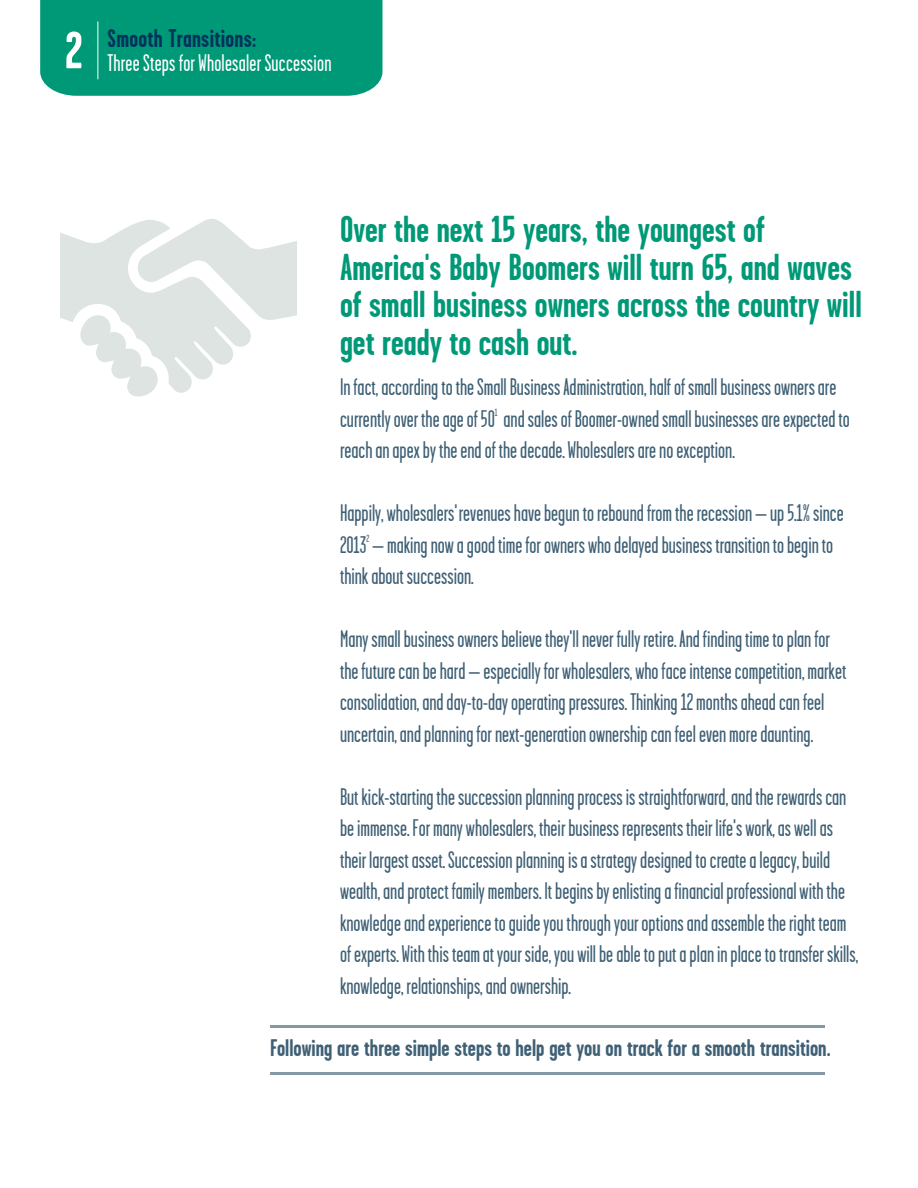
<style>
.page{position:relative;width:918px;height:1188px;background:#fff}
.page>*{position:absolute;margin:0;border:0;box-sizing:border-box;transform-origin:0 0}
.t1{font:700 37.5px/37.5px "Garage Gothic";color:#097}
.t2{font:700 25.5px "Garage Gothic";letter-spacing:.01em;color:#00335b}
.t3{font:24px/31.5px "Garage Gothic";color:#3f6075}
.t4{font:700 24px "Garage Gothic";color:#3f6075}
.t5{font:24px "Garage Gothic";letter-spacing:.01em;color:#fff}
.t6{font:10.5px "Garage Gothic";color:#3f6075}
.s1{font-size:52.5px;color:#fff}
</style>
<div class="page">
<div style="left:40px;top:0;width:342px;height:96px;background:#097"></div>
<hr style="left:98px;top:21px;width:1px;height:58px;background:#fff">
<svg style="left:60px;top:219px;width:237px;height:178px"></svg>
<hr style="left:270px;top:1025px;width:555px;height:2px;background:#8499a5">
<hr style="left:270px;top:1072px;width:555px;height:2px;background:#8499a5">
<p class="t2" style="left:65px;top:24px;width:193px"><span class="s1">2</span> Smooth Transitions:</p>
<p class="t5" style="left:108px;top:50px;width:225px">Three Steps for Wholesaler Succession</p>
<h1 class="t1" style="left:340px;top:211px;width:523px">Over the next 15 years, the youngest of America's Baby Boomers will turn 65, and waves of small business owners across the country will get ready to cash out.</h1>
<p class="t3" style="left:340px;top:372px;width:511px">In fact, according to the Small Business Administration, half of small business owners are currently over the age of 50 and sales of Boomer-owned small businesses are expected to</p>
<p class="t6" style="left:495px;top:407px;width:4px">1</p>
<p class="t3" style="left:340px;top:435px;width:396px">reach an apex by the end of the decade. Wholesalers are no exception.</p>
<p class="t3" style="left:340px;top:498px;width:505px">Happily, wholesalers'revenues have begun to rebound from the recession Ð up 5.1% since<br>2013 Ð making now a good time for owners who delayed business transition to begin to</p>
<p class="t6" style="left:366px;top:533px;width:4px">2</p>
<p class="t3" style="left:340px;top:561px;width:135px">think about succession.</p>
<p class="t3" style="left:340px;top:624px;width:508px">Many small business owners believe they'll never fully retire. And finding time to plan for the future can be hard Ð especially for wholesalers, who face intense competition, market consolidation, and day-to-day operating pressures. Thinking 12 months ahead can feel uncertain, and planning for next-generation ownership can feel even more daunting.</p>
<p class="t3" style="left:340px;top:781px;width:520px">But kick-starting the succession planning process is straightforward, and the rewards can be immense. For many wholesalers, their business represents their life's work, as well as their largest asset. Succession planning is a strategy designed to create a legacy, build wealth, and protect family members. It begins by enlisting a financial professional with the knowledge and experience to guide you through your options and assemble the right team of experts. With this team at your side, you will be able to put a plan in place to transfer skills, knowledge, relationships, and ownership.</p>
<p class="t4" style="left:270px;top:1035px;width:562px">Following are three simple steps to help get you on track for a smooth transition.</p>
</div>
